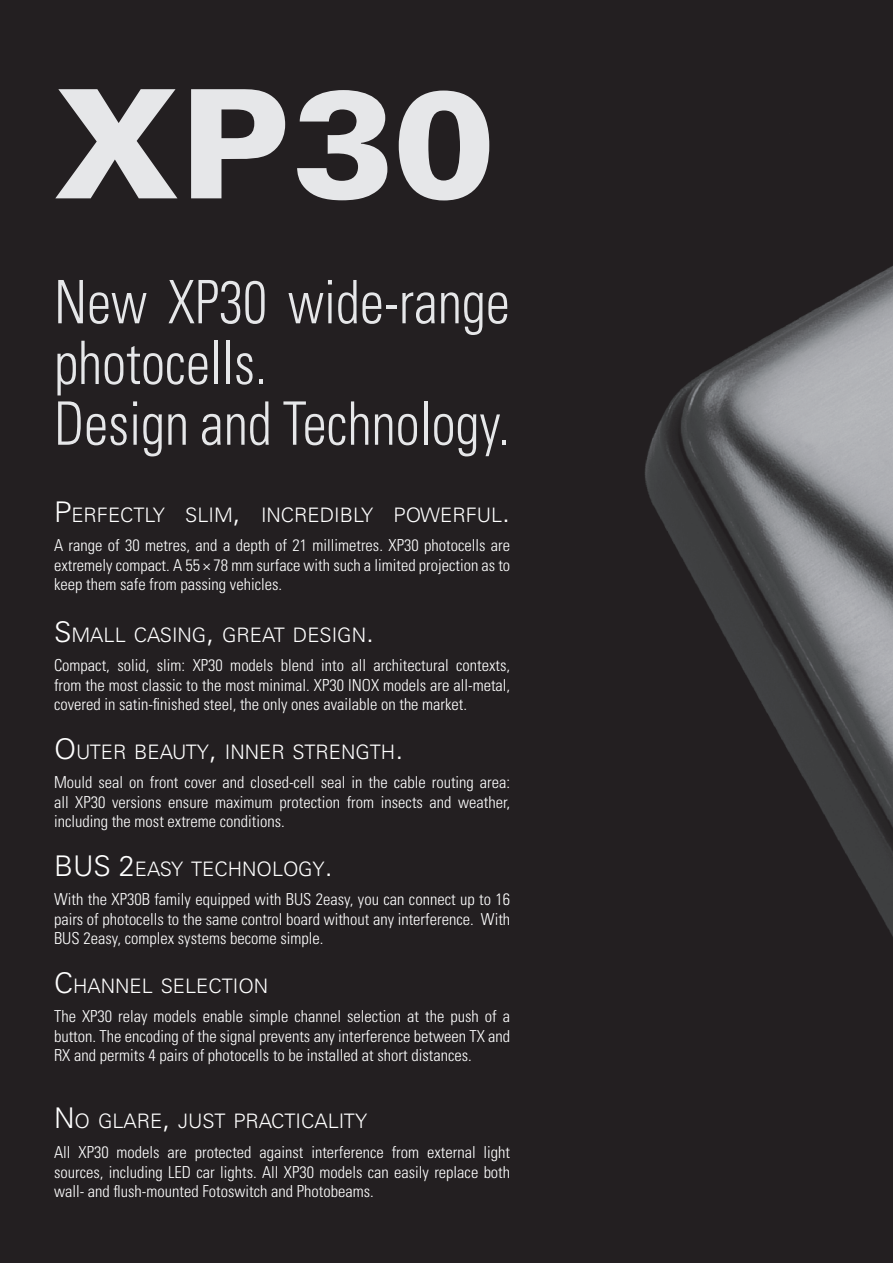
<style>
.page{position:relative;width:893px;height:1263px;background:#fff}
.page>*{position:absolute;margin:0;border:0;box-sizing:border-box;transform-origin:0 0}
.t1{font:900 151.2px "Univers LT Std";color:#e6e7e9}
.t2{font:300 condensed 60px/60.8px "Univers LT Std";color:#e6e7e9;scale:.9 1}
.t3{font:300 19.95px "Univers LT Std";color:#fff}
.t4{font:300 condensed 16.5px/19.5px "Univers LT Std";color:#fff;text-align:justify}
.s1{font-size:28.5px}
</style>
<div class="page">
<img style="left:0;top:0;width:893px;height:1263px">
<h1 class="t1" style="left:54px;top:49px;width:442px">XP30</h1>
<h2 class="t2" style="left:54px;top:272px;width:508px">New XP30 wide-range photocells.<br>Design and Technology.</h2>
<p class="t3" style="left:54px;top:502px;width:458px"><span class="s1">P</span>ERFECTLY SLIM<span class="s1">,</span> INCREDIBLY POWERFUL<span class="s1">.</span></p>
<p class="t4" style="left:54px;top:536px;width:458px">A range of 30 metres, and a depth of 21 millimetres. XP30 photocells are extremely compact. A 55 × 78 mm surface with such a limited projection as to keep them safe from passing vehicles.</p>
<p class="t3" style="left:54px;top:622px;width:321px"><span class="s1">S</span>MALL CASING<span class="s1">,</span> GREAT DESIGN<span class="s1">.</span></p>
<p class="t4" style="left:54px;top:656px;width:458px">Compact, solid, slim: XP30 models blend into all architectural contexts, from the most classic to the most minimal. XP30 INOX models are all-metal, covered in satin-finished steel, the only ones available on the market.</p>
<p class="t3" style="left:54px;top:739px;width:351px"><span class="s1">O</span> UTER BEAUTY<span class="s1">,</span> INNER STRENGTH<span class="s1">.</span></p>
<p class="t4" style="left:54px;top:773px;width:458px">Mould seal on front cover and closed-cell seal in the cable routing area: all XP30 versions ensure maximum protection from insects and weather, including the most extreme conditions.</p>
<p class="t3" style="left:54px;top:856px;width:280px"><span class="s1">BUS 2</span>EASY TECHNOLOGY<span class="s1">.</span></p>
<p class="t4" style="left:54px;top:890px;width:458px">With the XP30B family equipped with BUS 2easy, you can connect up to 16 pairs of photocells to the same control board without any interference. With BUS 2easy, complex systems become simple.</p>
<p class="t3" style="left:54px;top:973px;width:216px"><span class="s1">C</span>HANNEL SELECTION</p>
<p class="t4" style="left:54px;top:1007px;width:458px">The XP30 relay models enable simple channel selection at the push of a button. The encoding of the signal prevents any interference between TX and RX and permits 4 pairs of photocells to be installed at short distances.</p>
<p class="t3" style="left:54px;top:1109px;width:315px"><span class="s1">N</span> O GLARE<span class="s1">,</span> JUST PRACTICALITY</p>
<p class="t4" style="left:54px;top:1143px;width:458px">All XP30 models are protected against interference from external light sources, including LED car lights. All XP30 models can easily replace both wall- and flush-mounted Fotoswitch and Photobeams.</p>
</div>
